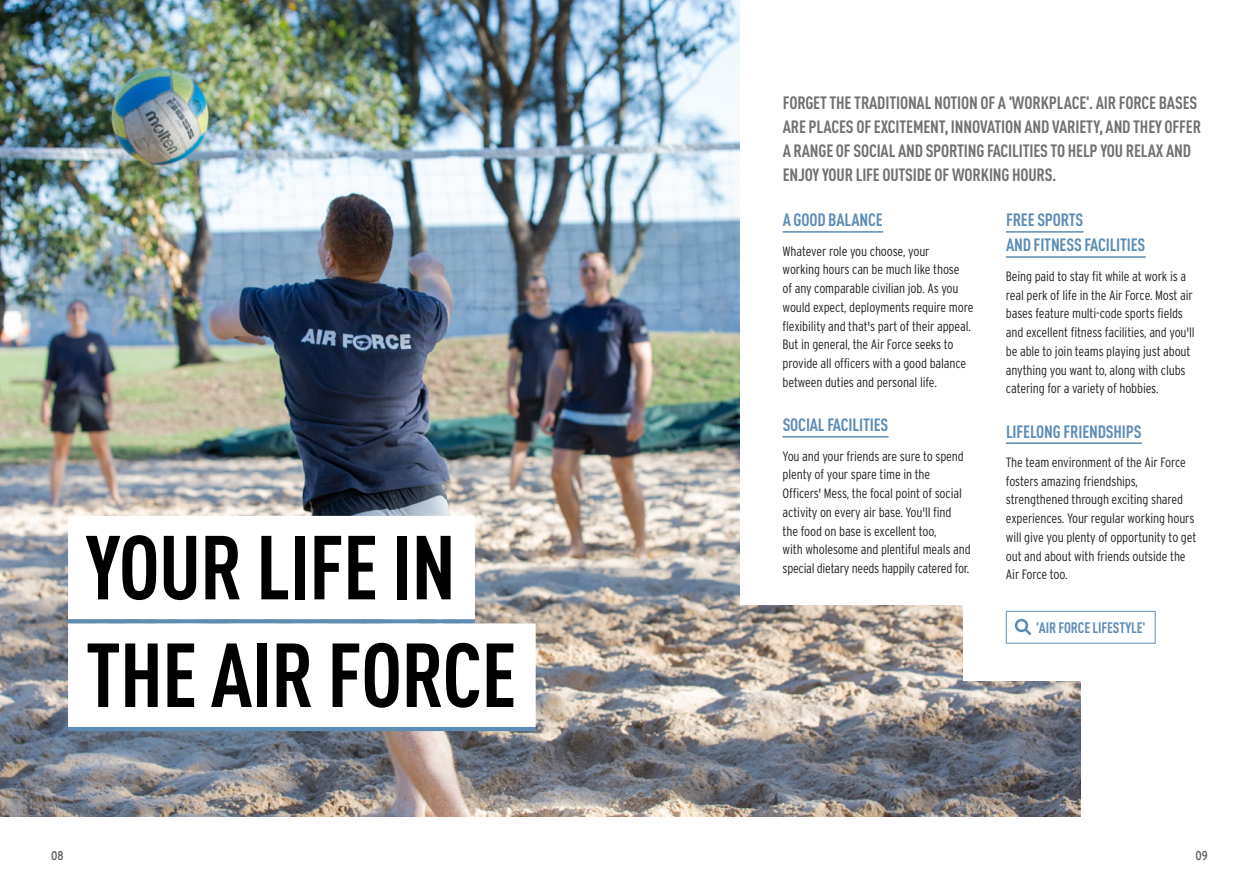
<style>
.page{position:relative;width:1259px;height:893px;background:#fff}
.page>*{position:absolute;margin:0;border:0;box-sizing:border-box;transform-origin:0 0}
.t1{font:700 condensed 89.1px/107.6px "DIN Pro";letter-spacing:-.01em;color:#000}
.t2{font:700 condensed 17.7px/24px "DIN Pro";letter-spacing:-.01em;color:#727070}
.t3{font:700 condensed 17.7px/25.2px "DIN Pro";letter-spacing:-.01em;color:#5d8db5}
.t4{font:700 condensed 15px "DIN Pro";letter-spacing:-.01em;color:#5d8db5}
.t5{font:300 13.5px/18.8px "Interstate Condensed";letter-spacing:-.01em;color:#222}
.t6{font:12.75px "Interstate Condensed";color:#5a5a5a}
</style>
<div class="page">
<img style="left:0;top:0;width:1080px;height:816px">
<div style="left:740px;top:0;width:310px;height:605px;background:#fff"></div>
<div style="left:963px;top:0;width:296px;height:680px;background:#fff"></div>
<hr style="left:782px;top:231px;width:101px;height:2px;background:#5d8db5">
<hr style="left:782px;top:436px;width:106px;height:2px;background:#5d8db5">
<hr style="left:1006px;top:231px;width:77px;height:2px;background:#5d8db5">
<hr style="left:1006px;top:256px;width:139px;height:2px;background:#5d8db5">
<hr style="left:1006px;top:442px;width:135px;height:2px;background:#5d8db5">
<hr style="left:1006px;top:611px;width:30px;height:1px;background:#5d8db5">
<hr style="left:1006px;top:612px;width:1px;height:31px;background:#5d8db5">
<hr style="left:1036px;top:611px;width:119px;height:1px;background:#5d8db5">
<hr style="left:1154px;top:612px;width:1px;height:31px;background:#5d8db5">
<hr style="left:1006px;top:643px;width:30px;height:1px;background:#5d8db5">
<hr style="left:1036px;top:643px;width:119px;height:1px;background:#5d8db5">
<svg style="left:1014px;top:618px;width:18px;height:18px"></svg>
<div style="left:68px;top:516px;width:407px;height:103px;background:#fff"></div>
<svg style="left:68px;top:619px;width:407px;height:4px;fill:#5d8db5"></svg>
<div style="left:68px;top:623px;width:468px;height:104px;background:#fff"></div>
<hr style="left:68px;top:727px;width:468px;height:4px;background:#5d8db5">
<h1 class="t1" style="left:86px;top:507px;width:432px">YOUR LIFE IN<br>THE AIR FORCE</h1>
<h2 class="t2" style="left:782px;top:89px;width:420px">FORGET THE TRADITIONAL NOTION OF A 'WORKPLACE'. AIR FORCE BASES ARE PLACES OF EXCITEMENT, INNOVATION AND VARIETY, AND THEY OFFER A RANGE OF SOCIAL AND SPORTING FACILITIES TO HELP YOU RELAX AND ENJOY YOUR LIFE OUTSIDE OF WORKING HOURS.</h2>
<h2 class="t3" style="left:782px;top:206px;width:102px">A GOOD BALANCE</h2>
<p class="t5" style="left:782px;top:241px;width:192px">Whatever role you choose, your<br>working hours can be much like those<br>of any comparable civilian job. As you would expect, deployments require more flexibility and that's part of their appeal.<br>But in general, the Air Force seeks to provide all officers with a good balance between duties and personal life.</p>
<h2 class="t3" style="left:782px;top:411px;width:107px">SOCIAL FACILITIES</h2>
<p class="t5" style="left:782px;top:446px;width:190px">You and your friends are sure to spend plenty of your spare time in the Officers' Mess, the focal point of social activity on every air base. You'll find<br>the food on base is excellent too,<br>with wholesome and plentiful meals and special dietary needs happily catered for.</p>
<h2 class="t3" style="left:1006px;top:206px;width:141px">FREE SPORTS<br>AND FITNESS FACILITIES</h2>
<p class="t5" style="left:1006px;top:267px;width:190px">Being paid to stay fit while at work is a real perk of life in the Air Force. Most air bases feature multi-code sports fields and excellent fitness facilities, and you'll be able to join teams playing just about anything you want to, along with clubs catering for a variety of hobbies.</p>
<h2 class="t3" style="left:1006px;top:417px;width:137px">LIFELONG FRIENDSHIPS</h2>
<p class="t5" style="left:1006px;top:453px;width:192px">The team environment of the Air Force fosters amazing friendships, strengthened through exciting shared experiences. Your regular working hours will give you plenty of opportunity to get out and about with friends outside the Air Force too.</p>
<p class="t4" style="left:1036px;top:617px;width:111px">'AIR FORCE LIFESTYLE'</p>
<p class="t6" style="left:51px;top:848px;width:14px">08</p>
<p class="t6" style="left:1195px;top:848px;width:14px">09</p>
</div>
